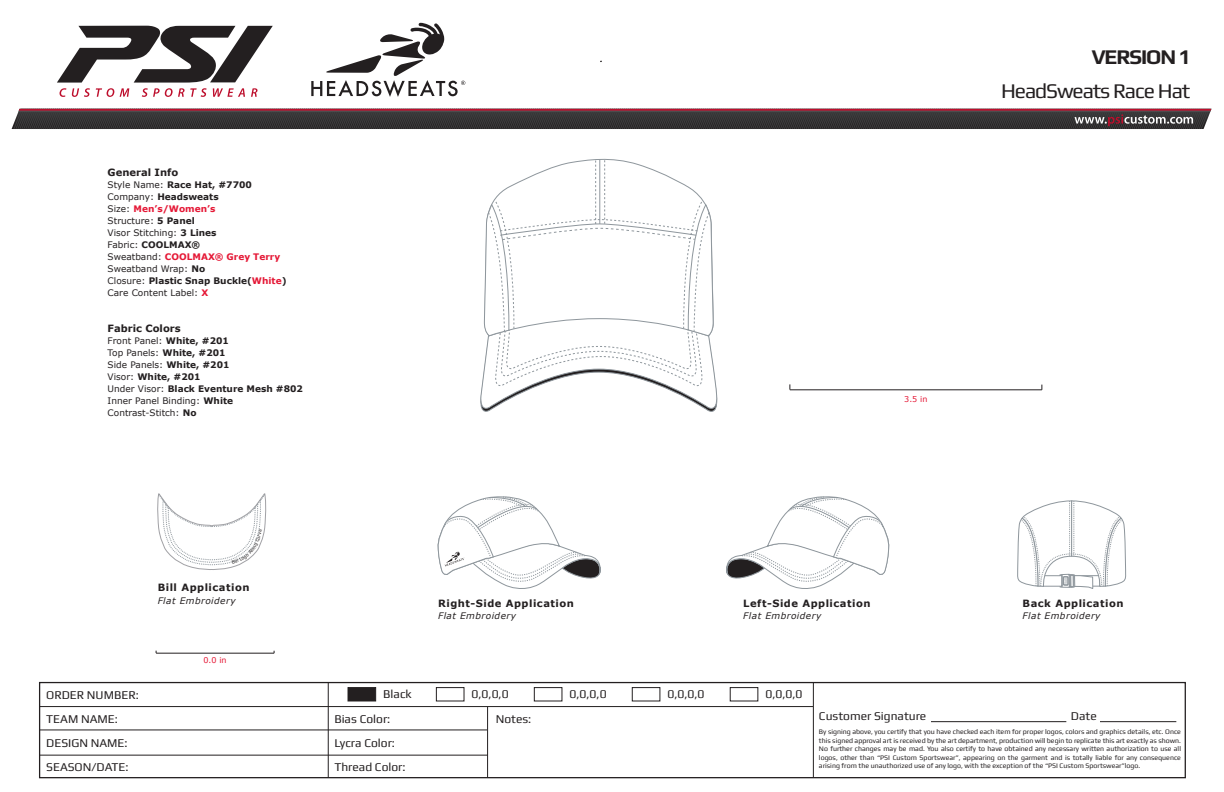
<style>
.page{position:relative;width:1224px;height:792px;background:#fff}
.page>*{position:absolute;margin:0;border:0;box-sizing:border-box;transform-origin:0 0}
.t1{font:21px "Play";letter-spacing:-.05em;color:#231f20}
.t2{font:700 21px "Play";letter-spacing:-.05em;color:#231f20}
.t3{font:12px/24px "Play";color:#231f20}
.t4{font:700 10px "Verdana";letter-spacing:.05em;color:#231f20}
.t5{font:700 10px "Verdana";color:#231f20}
.t6{font:9px/12px "Verdana";color:#231f20}
.t7{font:italic 9px "Verdana";letter-spacing:.05em;color:#231f20}
.t8{font:8px "Verdana";color:#e51836}
.t9{font:7px/8.4px "Play";color:#231f20;text-align:justify}
.s1{font-weight:700}
.s2{font-weight:700;color:#e51836}
</style>
<div class="page">
<svg style="left:57px;top:26px;width:216px;height:71px"></svg>
<svg style="left:12px;top:109px;width:1200px;height:20px;background:#46363a"></svg>
<div style="left:39px;top:682px;width:1147px;height:96px;border:1px solid #231f20"></div>
<hr style="left:328px;top:683px;width:1px;height:95px;background:#231f20">
<hr style="left:813px;top:683px;width:1px;height:95px;background:#231f20">
<hr style="left:39px;top:706px;width:774px;height:1px;background:#231f20">
<hr style="left:39px;top:730px;width:448px;height:1px;background:#231f20">
<hr style="left:39px;top:755px;width:449px;height:1px;background:#231f20">
<div style="left:348px;top:687px;width:28px;height:14px;background:#231f20;border:1px solid #231f20"></div>
<div style="left:436px;top:687px;width:29px;height:14px;border:1px solid #231f20"></div>
<div style="left:730px;top:687px;width:28px;height:14px;border:1px solid #231f20"></div>
<hr style="left:931px;top:721px;width:135px;height:1px;background:#231f20">
<hr style="left:1100px;top:721px;width:76px;height:1px;background:#231f20">
<svg style="left:311px;top:23px;width:154px;height:74px"></svg>
<hr style="left:790px;top:390px;width:252px;height:1px;background:#231f20">
<hr style="left:156px;top:653px;width:118px;height:1px;background:#231f20">
<hr style="left:599px;top:159px;width:1px;height:65px;background:#8e969c">
<svg style="left:726px;top:496px;width:164px;height:93px"></svg>
<svg style="left:1017px;top:500px;width:109px;height:89px"></svg>
<svg style="left:437px;top:160px;width:281px;height:619px"></svg>
<svg style="left:157px;top:493px;width:110px;height:77px"></svg>
<h3 class="t5" style="left:108px;top:166px;width:72px">General Info</h3>
<p class="t6" style="left:108px;top:179px;width:180px">Style Name: <span class="s1">Race Hat, #7700<br></span>Company: <span class="s1">Headsweats<br></span>Size: <span class="s2">Men’s/Women’s<br></span>Structure: <span class="s1">5 Panel<br></span>Visor Stitching: <span class="s1">3 Lines<br></span>Fabric: <span class="s1">COOLMAX®<br></span>Sweatband: <span class="s2">COOLMAX® Grey Terry<br></span>Sweatband Wrap: <span class="s1">No<br></span>Closure: <span class="s1">Plastic Snap Buckle(</span><span class="s2">White</span><span class="s1">)<br></span>Care Content Label: <span class="s2">X</span></p>
<h3 class="t5" style="left:108px;top:322px;width:75px">Fabric Colors</h3>
<p class="t6" style="left:108px;top:335px;width:197px">Front Panel: <span class="s1">White, #201<br></span>Top Panels: <span class="s1">White, #201<br></span>Side Panels: <span class="s1">White, #201<br></span>Visor: <span class="s1">White, #201<br></span>Under Visor: <span class="s1">Black Eventure Mesh #802<br></span>Inner Panel Binding: <span class="s1">White<br></span>Contrast-Stitch: <span class="s1">No</span></p>
<h1 class="t2" style="left:1092px;top:44px;width:101px">VERSION 1</h1>
<h1 class="t1" style="left:1001px;top:78px;width:191px">HeadSweats Race Hat</h1>
<p class="t8" style="left:904px;top:394px;width:25px">3.5 in</p>
<h3 class="t4" style="left:158px;top:581px;width:93px">Bill Application</h3>
<p class="t7" style="left:158px;top:595px;width:80px">Flat Embroidery</p>
<p class="t8" style="left:204px;top:655px;width:25px">0.0 in</p>
<h2 class="t3" style="left:46px;top:682px;width:94px">ORDER NUMBER:<br>TEAM NAME:<br>DESIGN NAME:<br>SEASON/DATE:</h2>
<h2 class="t3" style="left:334px;top:681px;width:79px;line-height:24.3px;text-indent:49px">Black<br>Bias Color:<br>Lycra Color:<br>Thread Color:</h2>
<h3 class="t4" style="left:438px;top:597px;width:137px">Right-Side Application</h3>
<p class="t7" style="left:438px;top:610px;width:80px">Flat Embroidery</p>
<h3 class="t4" style="left:743px;top:597px;width:129px">Left-Side Application</h3>
<p class="t7" style="left:743px;top:610px;width:80px">Flat Embroidery</p>
<h2 class="t3" style="left:472px;top:681px;width:39px">0,0,0,0</h2>
<h2 class="t3" style="left:570px;top:681px;width:39px">0,0,0,0</h2>
<h2 class="t3" style="left:668px;top:681px;width:39px">0,0,0,0</h2>
<h2 class="t3" style="left:765px;top:681px;width:39px">0,0,0,0</h2>
<h3 class="t4" style="left:1023px;top:597px;width:102px">Back Application</h3>
<p class="t7" style="left:1023px;top:610px;width:80px">Flat Embroidery</p>
<h2 class="t3" style="left:496px;top:706px;width:37px">Notes:</h2>
<h2 class="t3" style="left:819px;top:704px;width:109px">Customer Signature</h2>
<h2 class="t3" style="left:1071px;top:704px;width:27px">Date</h2>
<p class="t9" style="left:819px;top:728px;width:364px">By signing above, you certify that you have checked each item for proper logos, colors and graphics details, etc. Once this signed approval art is received by the art department, production will begin to replicate this art exactly as shown.<br>No further changes may be mad. You also certify to have obtained any necessary written authorization to use all logos, other than “PSI Custom Sportswear”, appearing on the garment and is totally liable for any consequence arising from the unauthorized use of any logo, with the exception of the “PSI Custom Sportswear”logo.</p>
</div>
